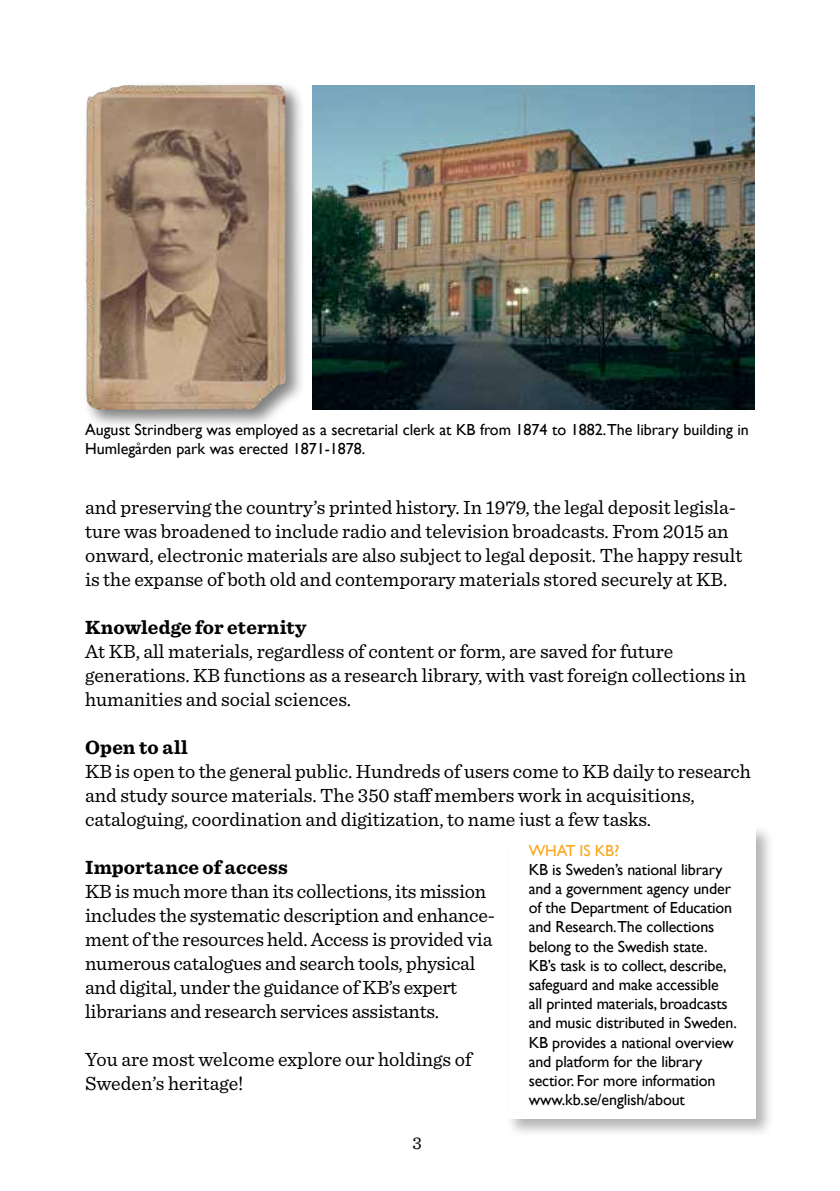
<style>
.page{position:relative;width:840px;height:1191px;background:#fff}
.page>*{position:absolute;margin:0;border:0;box-sizing:border-box;transform-origin:0 0}
.t1{font:20px/24px "Sentinel";color:#000}
.t2{font:700 20px "Sentinel";letter-spacing:.01em;color:#000}
.t3{font:18px "Sentinel";color:#000}
.t4{font:16px/19.2px "Gill Sans";letter-spacing:-.01em;color:#000}
.t5{font:16px "Gill Sans";letter-spacing:-.01em;color:#faa61a}
</style>
<div class="page">
<div style="left:82px;top:81px;width:223px;height:349px;background:#000;opacity:.5"></div>
<img style="left:86px;top:85px;width:186px;height:325px">
<img style="left:312px;top:85px;width:442px;height:324px">
<div style="left:504px;top:823px;width:270px;height:315px;background:#000;opacity:.3"></div>
<div style="left:507px;top:826px;width:248px;height:293px;background:#fff"></div>
<p class="t4" style="left:85px;top:419px;width:665px">August Strindberg was employed as a secretarial clerk at KB from 1874 to 1882.The library building in<br>Humlegården park was erected 1871-1878.</p>
<p class="t1" style="left:85px;top:494px;width:658px">and preserving the country’s printed history. In 1979, the legal deposit legisla&shy;ture was broadened to include radio and television broadcasts. From 2015 an onward, electronic materials are also subject to legal deposit. The happy result is the expanse of both old and contemporary materials stored securely at KB.</p>
<p class="t2" style="left:85px;top:611px;width:223px">Knowledge for eternity</p>
<p class="t1" style="left:85px;top:638px;width:662px">At KB, all materials, regardless of content or form, are saved for future generations. KB functions as a research library, with vast foreign collections in humanities and social sciences.</p>
<p class="t2" style="left:85px;top:731px;width:104px">Open to all</p>
<p class="t1" style="left:85px;top:758px;width:667px">KB is open to the general public. Hundreds of users come to KB daily to research and study source materials. The 350 staff members work in acquisitions, cataloguing, coordination and digitization, to name just a few tasks.</p>
<p class="t2" style="left:85px;top:851px;width:204px">Importance of access</p>
<p class="t1" style="left:85px;top:878px;width:411px">KB is much more than its collections, its mission includes the systematic description and enhance&shy;ment of the resources held. Access is provided via numerous catalogues and search tools, physical and digital, under the guidance of KB’s expert librarians and research services assistants.</p>
<p class="t1" style="left:85px;top:1046px;width:388px">You are most welcome explore our holdings of<br>Sweden’s heritage!</p>
<p class="t5" style="left:528px;top:840px;width:92px">WHAT IS KB?</p>
<p class="t4" style="left:528px;top:859px;width:209px">KB is Sweden’s national library and a government agency under of the Department of Education and Research.The collections belong to the Swedish state.<br>KB’s task is to collect, describe, safeguard and make accessible<br>all printed materials, broadcasts and music distributed in Sweden.<br>KB provides a national overview and platform for the library sectior. For more information www.kb.se/english/about</p>
<p class="t3" style="left:412px;top:1129px;width:11px">3</p>
</div>
